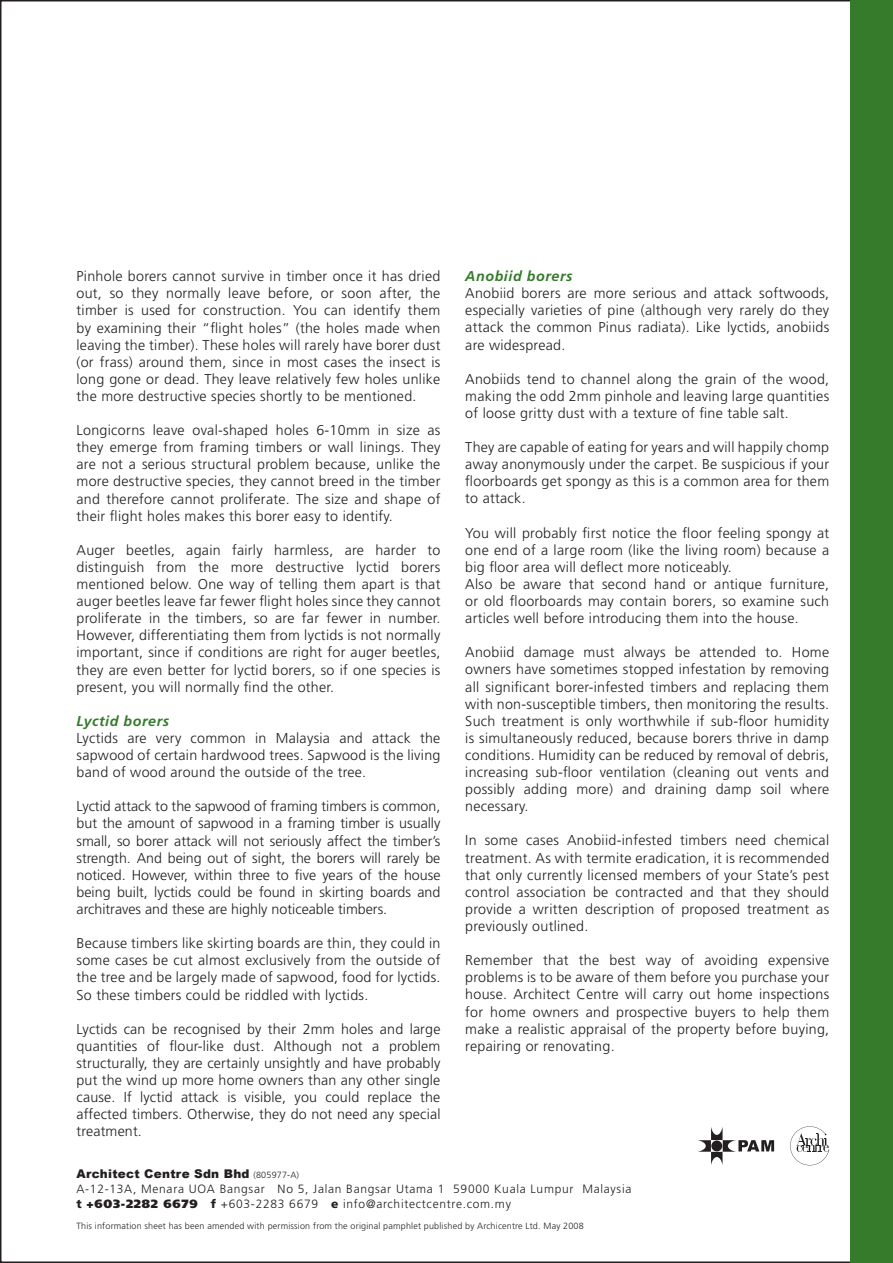
<style>
.page{position:relative;width:893px;height:1263px;background:#fff}
.page>*{position:absolute;margin:0;border:0;box-sizing:border-box;transform-origin:0 0}
.t1{font:300 14.25px/17.1px "Frutiger";letter-spacing:.02em;color:#231f20;text-align:justify}
.t2{font:italic 700 14.25px "Frutiger";letter-spacing:.04em;color:#357b2b}
.t3{font:300 12px/15px "Frutiger";letter-spacing:.06em;color:#231f20}
.t4{font:900 12px "Arial";letter-spacing:.02em;color:#231f20}
.t5{font:300 9px "Frutiger";letter-spacing:.02em;color:#231f20}
.s1{font-family:"Frutiger";font-weight:300;font-size:9px}
.s2{font-weight:900}
</style>
<div class="page">
<div style="left:851px;top:0;width:42px;height:1263px;background:#357b2b"></div>
<svg style="left:698px;top:1127px;width:76px;height:38px"></svg>
<svg style="left:790px;top:1126px;width:39px;height:39px"></svg>
<p class="t1" style="left:77px;top:268px;width:365px">Pinhole borers cannot survive in timber once it has dried out, so they normally leave before, or soon after, the timber is used for construction. You can identify them by examining their “flight holes” (the holes made when leaving the timber). These holes will rarely have borer dust (or frass) around them, since in most cases the insect is long gone or dead. They leave relatively few holes unlike the more destructive species shortly to be mentioned.</p>
<p class="t1" style="left:77px;top:422px;width:365px">Longicorns leave oval-shaped holes 6-10mm in size as they emerge from framing timbers or wall linings. They are not a serious structural problem because, unlike the more destructive species, they cannot breed in the timber and therefore cannot proliferate. The size and shape of their flight holes makes this borer easy to identify.</p>
<p class="t1" style="left:77px;top:541px;width:365px">Auger beetles, again fairly harmless, are harder to distinguish from the more destructive lyctid borers mentioned below. One way of telling them apart is that auger beetles leave far fewer flight holes since they cannot proliferate in the timbers, so are far fewer in number.<br>However, differentiating them from lyctids is not normally important, since if conditions are right for auger beetles, they are even better for lyctid borers, so if one species is present, you will normally find the other.</p>
<p class="t2" style="left:77px;top:712px;width:94px">Lyctid borers</p>
<p class="t1" style="left:77px;top:729px;width:365px">Lyctids are very common in Malaysia and attack the sapwood of certain hardwood trees. Sapwood is the living band of wood around the outside of the tree.</p>
<p class="t1" style="left:77px;top:798px;width:365px">Lyctid attack to the sapwood of framing timbers is common, but the amount of sapwood in a framing timber is usually small, so borer attack will not seriously affect the timber’s strength. And being out of sight, the borers will rarely be noticed. However, within three to five years of the house being built, lyctids could be found in skirting boards and architraves and these are highly noticeable timbers.</p>
<p class="t1" style="left:77px;top:935px;width:365px">Because timbers like skirting boards are thin, they could in some cases be cut almost exclusively from the outside of the tree and be largely made of sapwood, food for lyctids.<br>So these timbers could be riddled with lyctids.</p>
<p class="t1" style="left:77px;top:1020px;width:365px">Lyctids can be recognised by their 2mm holes and large quantities of flour-like dust. Although not a problem structurally, they are certainly unsightly and have probably put the wind up more home owners than any other single cause. If lyctid attack is visible, you could replace the affected timbers. Otherwise, they do not need any special treatment.</p>
<p class="t2" style="left:465px;top:268px;width:109px">Anobiid borers</p>
<p class="t1" style="left:465px;top:285px;width:365px">Anobiid borers are more serious and attack softwoods, especially varieties of pine (although very rarely do they attack the common Pinus radiata). Like lyctids, anobiids are widespread.</p>
<p class="t1" style="left:465px;top:370px;width:365px">Anobiids tend to channel along the grain of the wood, making the odd 2mm pinhole and leaving large quantities of loose gritty dust with a texture of fine table salt.</p>
<p class="t1" style="left:465px;top:439px;width:365px">They are capable of eating for years and will happily chomp away anonymously under the carpet. Be suspicious if your floorboards get spongy as this is a common area for them to attack.</p>
<p class="t1" style="left:465px;top:524px;width:365px;text-align:left">You will probably first notice the floor feeling spongy at one end of a large room (like the living room) because a big floor area will deflect more noticeably.<br>Also be aware that second hand or antique furniture, or old floorboards may contain borers, so examine such articles well before introducing them into the house.</p>
<p class="t1" style="left:465px;top:644px;width:365px">Anobiid damage must always be attended to. Home owners have sometimes stopped infestation by removing all significant borer-infested timbers and replacing them with non-susceptible timbers, then monitoring the results.<br>Such treatment is only worthwhile if sub-floor humidity is simultaneously reduced, because borers thrive in damp conditions. Humidity can be reduced by removal of debris, increasing sub-floor ventilation (cleaning out vents and possibly adding more) and draining damp soil where necessary.</p>
<p class="t1" style="left:465px;top:832px;width:365px">In some cases Anobiid-infested timbers need chemical treatment. As with termite eradication, it is recommended that only currently licensed members of your State’s pest control association be contracted and that they should provide a written description of proposed treatment as previously outlined.</p>
<p class="t1" style="left:465px;top:952px;width:365px">Remember that the best way of avoiding expensive problems is to be aware of them before you purchase your house. Architect Centre will carry out home inspections for home owners and prospective buyers to help them make a realistic appraisal of the property before buying, repairing or renovating.</p>
<p class="t4" style="left:77px;top:1165px;width:224px">Architect Centre Sdn Bhd <span class="s1">(805977-A)</span></p>
<p class="t3" style="left:77px;top:1181px;width:556px">A-12-13A, Menara UOA Bangsar No 5, Jalan Bangsar Utama 1 59000 Kuala Lumpur Malaysia <span class="s2">t</span> <span class="s2">+603-2282 6679</span> <span class="s2">f</span> +603-2283 6679 <span class="s2">e</span> info@architectcentre.com.my</p>
<p class="t5" style="left:77px;top:1221px;width:509px">This information sheet has been amended with permission from the original pamphlet published by Archicentre Ltd. May 2008</p>
</div>
